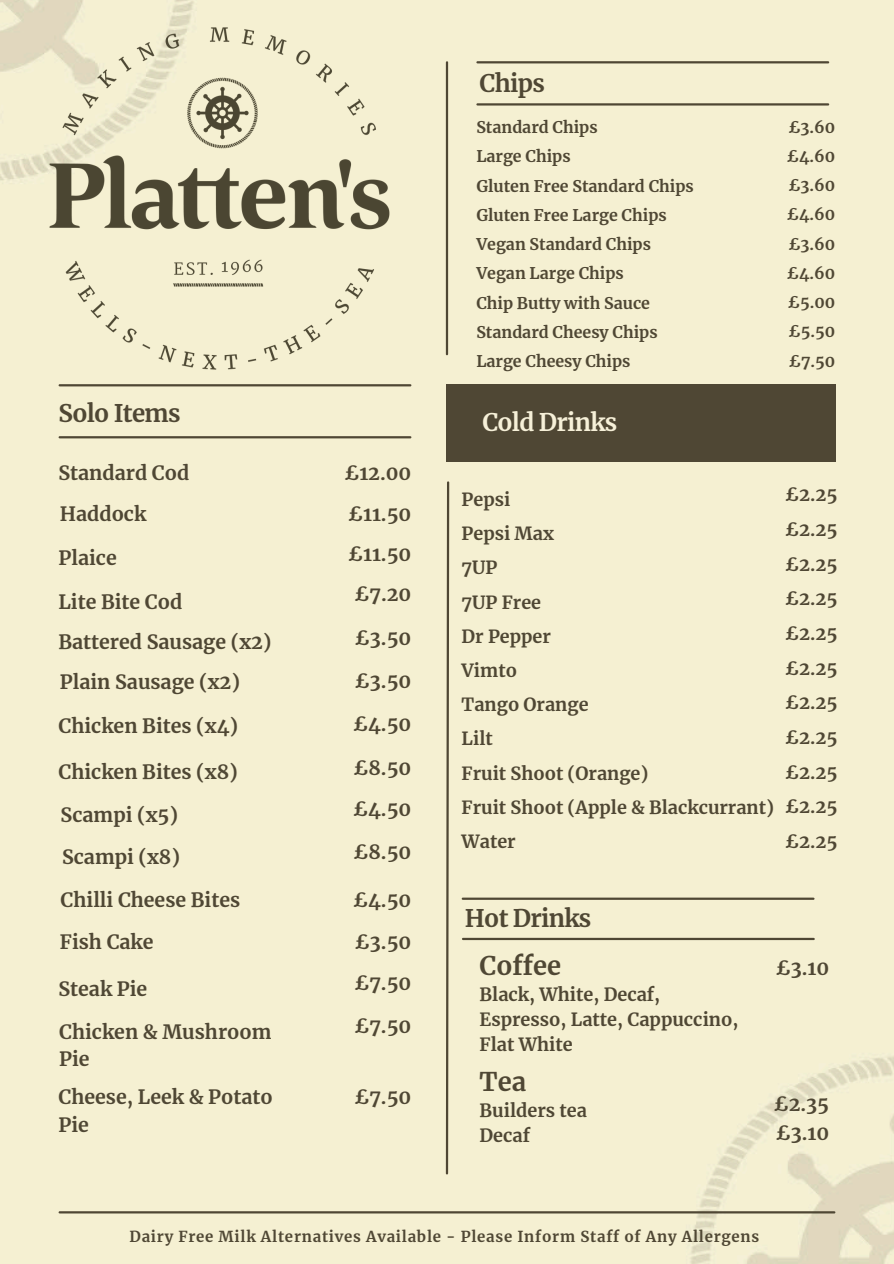
<style>
.page{position:relative;width:894px;height:1264px;background:#fff}
.page>*{position:absolute;margin:0;border:0;box-sizing:border-box;transform-origin:0 0}
.t1{font:700 25.5px "Merriweather";color:#4f4734}
.t2{font:700 24px "Merriweather";letter-spacing:-.03em;color:#4f4734}
.t3{font:700 24px "Merriweather";letter-spacing:-.03em;color:#f6f0d8}
.t4{font:700 19.5px/27px "Merriweather";color:#4f4734}
.t5{font:700 18.15px/34.7px "Merriweather";color:#4f4734;text-align:justify}
.t6{font:700 18px/34.2px "Merriweather";color:#4f4734}
.t7{font:700 15.9px "Merriweather";color:#4f4734}
.t8{font:700 15px "Merriweather";letter-spacing:.05em;color:#4f4734}
</style>
<div class="page">
<div style="left:0;top:0;width:893px;height:1263px;background:#f5f0d2"></div>
<hr style="left:60px;top:384px;width:350px;height:2px;background:#4f4734">
<hr style="left:462px;top:897px;width:351px;height:2px;background:#4f4734">
<hr style="left:60px;top:1211px;width:774px;height:2px;background:#4f4734">
<hr style="left:60px;top:436px;width:350px;height:2px;background:#4f4734">
<hr style="left:463px;top:937px;width:350px;height:3px;background:#4f4734">
<hr style="left:445px;top:62px;width:3px;height:292px;background:#4f4734">
<svg style="left:444px;top:480px;width:6px;height:695px"></svg>
<div style="left:445px;top:384px;width:390px;height:78px;background:#4f4734"></div>
<img style="left:44px;top:23px;width:350px;height:350px">
<hr style="left:477px;top:61px;width:350px;height:2px;background:#4f4734">
<hr style="left:477px;top:103px;width:350px;height:2px;background:#4f4734">
<p class="t2" style="left:58px;top:398px;width:124px">Solo Items</p>
<h2 class="t4" style="left:58px;top:460px;width:132px">Standard Cod</h2>
<h2 class="t4" style="left:60px;top:500px;width:88px">Haddock</h2>
<h2 class="t4" style="left:58px;top:545px;width:60px">Plaice</h2>
<h3 class="t4" style="left:58px;top:588px;width:125px">Lite Bite Cod</h3>
<p class="t4" style="left:58px;top:628px;width:214px">Battered Sausage (x2)</p>
<p class="t4" style="left:60px;top:668px;width:181px">Plain Sausage (x2)</p>
<h3 class="t4" style="left:58px;top:712px;width:181px">Chicken Bites (x4)</h3>
<p class="t4" style="left:58px;top:759px;width:181px">Chicken Bites (x8)</p>
<h2 class="t4" style="left:61px;top:801px;width:119px">Scampi (x5)</h2>
<p class="t4" style="left:62px;top:843px;width:119px">Scampi (x8)</p>
<h3 class="t4" style="left:61px;top:886px;width:181px">Chilli Cheese Bites</h3>
<h2 class="t4" style="left:344px;top:460px;width:69px">£12.00</h2>
<p class="t4" style="left:348px;top:500px;width:65px">£11.50</p>
<p class="t4" style="left:348px;top:540px;width:65px">£11.50</p>
<p class="t4" style="left:354px;top:580px;width:58px">£7.20</p>
<p class="t4" style="left:355px;top:624px;width:58px">£3.50</p>
<p class="t4" style="left:355px;top:667px;width:58px">£3.50</p>
<p class="t4" style="left:353px;top:711px;width:60px">£4.50</p>
<p class="t4" style="left:353px;top:754px;width:59px">£8.50</p>
<p class="t4" style="left:353px;top:795px;width:60px">£4.50</p>
<p class="t4" style="left:353px;top:839px;width:59px">£8.50</p>
<p class="t4" style="left:353px;top:886px;width:60px">£4.50</p>
<p class="t4" style="left:60px;top:928px;width:95px">Fish Cake</p>
<p class="t4" style="left:355px;top:928px;width:58px">£3.50</p>
<p class="t4" style="left:354px;top:969px;width:58px">£7.50</p>
<p class="t4" style="left:354px;top:1012px;width:58px">£7.50</p>
<p class="t4" style="left:58px;top:975px;width:90px">Steak Pie</p>
<h1 class="t4" style="left:59px;top:1018px;width:214px">Chicken &amp; Mushroom<br>Pie</h1>
<p class="t4" style="left:58px;top:1084px;width:215px">Cheese, Leek &amp; Potato<br>Pie</p>
<h1 class="t4" style="left:354px;top:1084px;width:58px">£7.50</h1>
<h1 class="t2" style="left:479px;top:69px;width:67px">Chips</h1>
<h3 class="t7" style="left:476px;top:117px;width:123px">Standard Chips</h3>
<h2 class="t7" style="left:476px;top:147px;width:96px">Large Chips</h2>
<h3 class="t7" style="left:476px;top:176px;width:219px">Gluten Free Standard Chips</h3>
<h2 class="t7" style="left:476px;top:205px;width:192px">Gluten Free Large Chips</h2>
<h3 class="t7" style="left:476px;top:234px;width:176px">Vegan Standard Chips</h3>
<h2 class="t7" style="left:476px;top:264px;width:149px">Vegan Large Chips</h2>
<h3 class="t7" style="left:476px;top:293px;width:175px">Chip Butty with Sauce</h3>
<h2 class="t7" style="left:476px;top:322px;width:183px">Standard Cheesy Chips</h2>
<h3 class="t7" style="left:476px;top:351px;width:156px">Large Cheesy Chips</h3>
<p class="t3" style="left:482px;top:407px;width:136px">Cold Drinks</p>
<h2 class="t7" style="left:788px;top:117px;width:48px">£3.60</h2>
<h3 class="t7" style="left:786px;top:146px;width:50px">£4.60</h3>
<h2 class="t7" style="left:788px;top:175px;width:48px">£3.60</h2>
<h3 class="t7" style="left:786px;top:205px;width:50px">£4.60</h3>
<h2 class="t7" style="left:788px;top:234px;width:48px">£3.60</h2>
<h3 class="t7" style="left:786px;top:263px;width:50px">£4.60</h3>
<h2 class="t7" style="left:787px;top:292px;width:49px">£5.00</h2>
<h3 class="t7" style="left:788px;top:322px;width:48px">£5.50</h3>
<h2 class="t7" style="left:788px;top:351px;width:48px">£7.50</h2>
<h3 class="t6" style="left:461px;top:482px;width:314px">Pepsi<br>Pepsi Max<br>7UP<br>7UP Free<br>Dr Pepper<br>Vimto<br>Tango Orange<br>Lilt<br>Fruit Shoot (Orange)<br>Fruit Shoot (Apple &amp; Blackcurrant)<br>Water</h3>
<h3 class="t5" style="left:785px;top:477px;width:54px">£2.25 £2.25 £2.25 £2.25 £2.25 £2.25 £2.25 £2.25 £2.25 £2.25 £2.25</h3>
<h3 class="t2" style="left:464px;top:903px;width:128px">Hot Drinks</h3>
<h2 class="t1" style="left:479px;top:949px;width:83px">Coffee</h2>
<p class="t6" style="left:479px;top:982px;width:260px;line-height:24.8px">Black, White, Decaf,<br>Espresso, Latte, Cappuccino,<br>Flat White</p>
<h2 class="t4" style="left:775px;top:954px;width:55px">£3.10</h2>
<h3 class="t1" style="left:479px;top:1066px;width:48px">Tea</h3>
<p class="t6" style="left:479px;top:1098px;width:109px;line-height:24.8px">Builders tea<br>Decaf</p>
<h1 class="t4" style="left:773px;top:1090px;width:57px">£2.35</h1>
<p class="t4" style="left:775px;top:1119px;width:55px">£3.10</p>
<p class="t8" style="left:129px;top:1227px;width:631px">Dairy Free Milk Alternatives Available - Please Inform Staff of Any Allergens</p>
</div>
